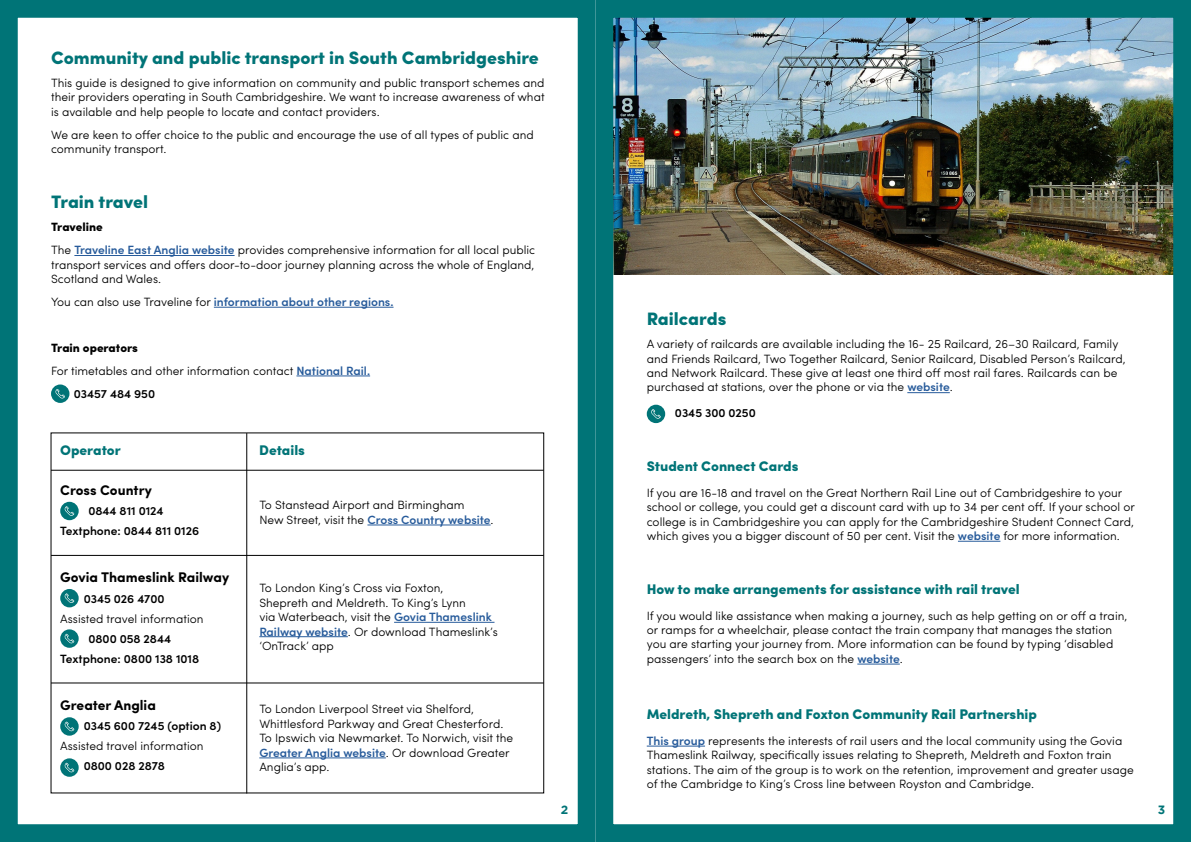
<style>
.page{position:relative;width:1191px;height:842px;background:#fff}
.page>*{position:absolute;margin:0;border:0;box-sizing:border-box;transform-origin:0 0}
.t1{font:900 18px "Sofia Pro";color:#007477}
.t2{font:900 14px "Sofia Pro";color:#007477}
.t3{font:700 14px "Sofia Pro";color:#000}
.t4{font:300 12px/14.4px "Sofia Pro";color:#000}
.t5{font:600 12px/20.1px "Sofia Pro";color:#000}
.t6{font:600 12px "Sofia Pro";color:#275b9b}
.t7{font:900 12px "Sofia Pro";color:#000}
.t8{font:700 12px "Gotham";color:#007477}
.s1{font-weight:600;color:#275b9b}
.s2{font-weight:300;color:#000}
.s3{font-weight:600}
</style>
<div class="page">
<div style="left:0;top:0;width:595px;height:842px;border:18px solid #007477"></div>
<hr style="left:74px;top:255px;width:160px;height:1px;background:#275b9b">
<hr style="left:214px;top:307px;width:179px;height:1px;background:#275b9b">
<hr style="left:296px;top:376px;width:74px;height:1px;background:#275b9b">
<svg style="left:60px;top:502px;width:19px;height:18px"></svg>
<svg style="left:60px;top:589px;width:19px;height:18px"></svg>
<svg style="left:60px;top:629px;width:19px;height:19px"></svg>
<svg style="left:60px;top:717px;width:19px;height:19px"></svg>
<svg style="left:60px;top:758px;width:19px;height:19px"></svg>
<hr style="left:367px;top:525px;width:123px;height:1px;background:#275b9b">
<hr style="left:394px;top:622px;width:100px;height:1px;background:#275b9b">
<hr style="left:259px;top:636px;width:89px;height:1px;background:#275b9b">
<hr style="left:259px;top:758px;width:127px;height:1px;background:#275b9b">
<hr style="left:246px;top:433px;width:1px;height:360px;background:#000">
<hr style="left:51px;top:470px;width:493px;height:1px;background:#000">
<hr style="left:51px;top:555px;width:493px;height:1px;background:#000">
<hr style="left:51px;top:683px;width:493px;height:1px;background:#000">
<svg style="left:51px;top:384px;width:18px;height:19px"></svg>
<img style="left:614px;top:19px;width:558px;height:256px">
<div style="left:595px;top:0;width:596px;height:842px;border:18px solid #007477"></div>
<hr style="left:907px;top:392px;width:42px;height:1px;background:#275b9b">
<hr style="left:958px;top:541px;width:42px;height:1px;background:#275b9b">
<hr style="left:857px;top:664px;width:42px;height:1px;background:#275b9b">
<hr style="left:647px;top:746px;width:58px;height:1px;background:#275b9b">
<svg style="left:647px;top:405px;width:18px;height:18px"></svg>
<h2 class="t1" style="left:51px;top:44px;width:489px">Community and public transport in South Cambridgeshire</h2>
<p class="t4" style="left:51px;top:75px;width:495px;text-align:justify">This guide is designed to give information on community and public transport schemes and their providers operating in South Cambridgeshire. We want to increase awareness of what is available and help people to locate and contact providers.</p>
<p class="t4" style="left:51px;top:127px;width:484px">We are keen to ofer choice to the public and encourage the use of all types of public and community transport.</p>
<h2 class="t1" style="left:51px;top:188px;width:99px">Train travel</h2>
<p class="t7" style="left:51px;top:218px;width:53px">Traveline</p>
<p class="t4" style="left:51px;top:242px;width:486px;text-align:justify">The <span class="s1">Traveline East Anglia website</span> provides comprehensive information for all local public transport services and ofers door-to-door journey planning across the whole of England, Scotland and Wales.</p>
<p class="t6" style="left:51px;top:293px;width:344px"><span class="s2">You can also use Traveline for</span> information about other regions.</p>
<p class="t7" style="left:51px;top:338px;width:88px">Train operators</p>
<p class="t4" style="left:74px;top:358px;width:298px;line-height:22.9px;text-indent:-23px">For timetables and other information contact <span class="s1">National Rail.<br></span><span class="s3">03457 484 950</span></p>
<p class="t2" style="left:60px;top:439px;width:62px">Operator</p>
<p class="t2" style="left:259px;top:439px;width:47px">Details</p>
<p class="t3" style="left:60px;top:480px;width:93px">Cross Country</p>
<p class="t5" style="left:60px;top:500px;width:140px;text-indent:28px">0844 811 0124<br>Textphone: 0844 811 0126</p>
<p class="t4" style="left:259px;top:497px;width:236px">To Stanstead Airport and Birmingham<br>New Street, visit the <span class="s1">Cross Country website</span>.</p>
<p class="t3" style="left:60px;top:567px;width:170px">Govia Thameslink Railway</p>
<p class="t5" style="left:84px;top:587px;width:82px">0345 026 4700</p>
<p class="t4" style="left:60px;top:610px;width:145px">Assisted travel information</p>
<p class="t5" style="left:88px;top:627px;width:84px">0800 058 2844</p>
<p class="t5" style="left:60px;top:648px;width:140px">Textphone: 0800 138 1018</p>
<p class="t4" style="left:259px;top:580px;width:240px">To London King’s Cross via Foxton,<br>Shepreth and Meldreth. To King’s Lynn<br>via Waterbeach, visit the <span class="s1">Govia Thameslink Railway website</span>. Or download Thameslink’s ‘OnTrack’ app</p>
<p class="t3" style="left:60px;top:694px;width:97px">Greater Anglia</p>
<p class="t5" style="left:84px;top:715px;width:139px">0345 600 7245 (option 8)</p>
<p class="t4" style="left:60px;top:738px;width:145px">Assisted travel information</p>
<p class="t5" style="left:84px;top:755px;width:83px">0800 028 2878</p>
<p class="t4" style="left:259px;top:701px;width:255px">To London Liverpool Street via Shelford, Whittlesford Parkway and Great Chesterford.<br>To Ipswich via Newmarket. To Norwich, visit the <span class="s1">Greater Anglia website</span>. Or download Greater Anglia’s app.</p>
<p class="t8" style="left:561px;top:803px;width:9px">2</p>
<p class="t1" style="left:647px;top:305px;width:81px">Railcards</p>
<p class="t4" style="left:647px;top:336px;width:480px">A variety of railcards are available including the 16- 25 Railcard, 26–30 Railcard, Family and Friends Railcard, Two Together Railcard, Senior Railcard, Disabled Person’s Railcard, and Network Railcard. These give at least one third of most rail fares. Railcards can be purchased at stations, over the phone or via the <span class="s1">website</span>.</p>
<p class="t5" style="left:675px;top:402px;width:82px">0345 300 0250</p>
<p class="t2" style="left:647px;top:455px;width:153px">Student Connect Cards</p>
<p class="t4" style="left:647px;top:485px;width:490px">If you are 16-18 and travel on the Great Northern Rail Line out of Cambridgeshire to your school or college, you could get a discount card with up to 34 per cent of. If your school or college is in Cambridgeshire you can apply for the Cambridgeshire Student Connect Card, which gives you a bigger discount of 50 per cent. Visit the <span class="s1">website</span> for more information.</p>
<p class="t2" style="left:647px;top:578px;width:374px">How to make arrangements for assistance with rail travel</p>
<p class="t4" style="left:647px;top:607px;width:482px">If you would like assistance when making a journey, such as help getting on or of a train, or ramps for a wheelchair, please contact the train company that manages the station you are starting your journey from. More information can be found by typing ‘disabled passengers’ into the search box on the <span class="s1">website</span>.</p>
<p class="t2" style="left:647px;top:703px;width:392px">Meldreth, Shepreth and Foxton Community Rail Partnership</p>
<p class="t4" style="left:647px;top:733px;width:488px"><span class="s1">This group</span> represents the interests of rail users and the local community using the Govia Thameslink Railway, specifcally issues relating to Shepreth, Meldreth and Foxton train stations. The aim of the group is to work on the retention, improvement and greater usage of the Cambridge to King’s Cross line between Royston and Cambridge.</p>
<p class="t8" style="left:1157px;top:803px;width:9px">3</p>
</div>
